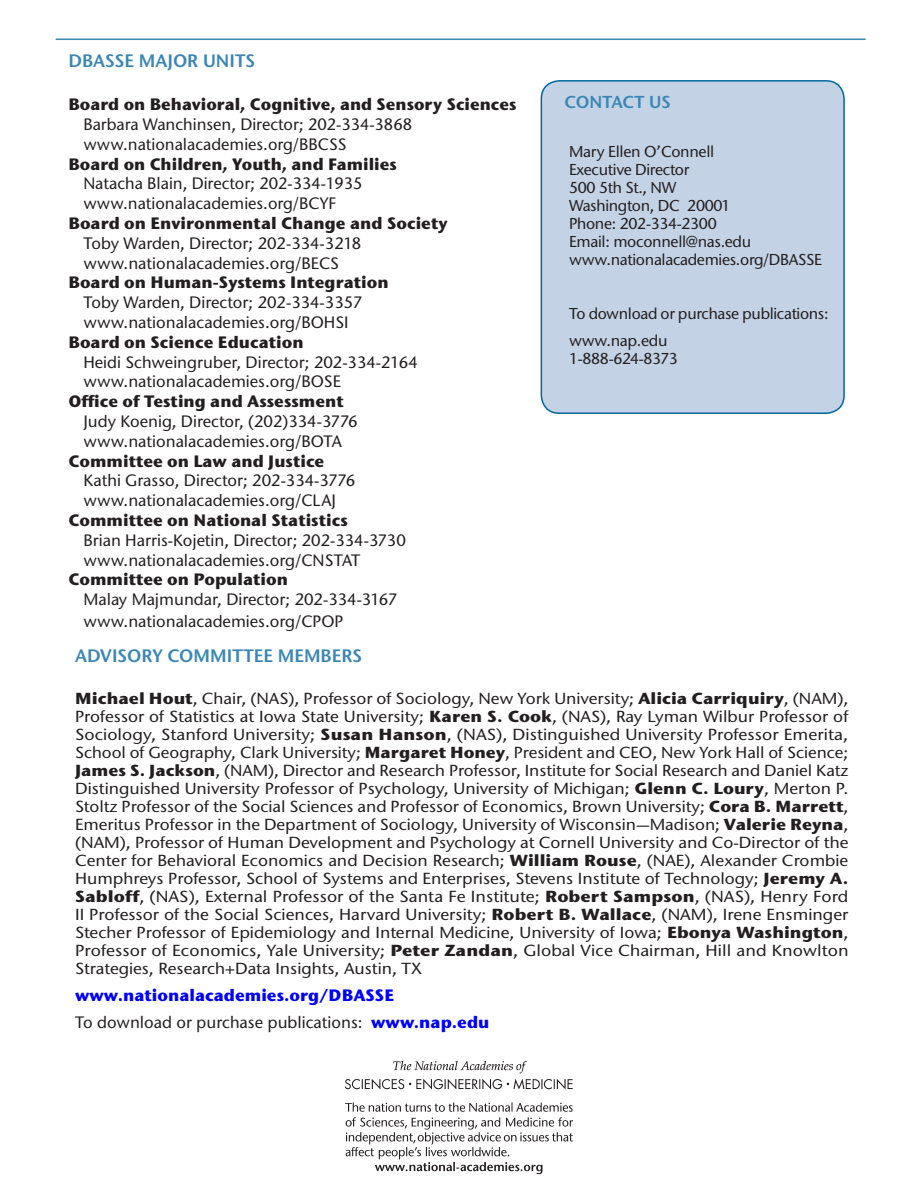
<style>
.page{position:relative;width:918px;height:1188px;background:#fff}
.page>*{position:absolute;margin:0;border:0;box-sizing:border-box;transform-origin:0 0}
.A_Head{font:600 18px "Stone Sans ITC Pro";color:#3a86b4}
.A_Head-2{font:600 17.25px "Stone Sans ITC Pro";color:#3a86b4}
.body_text{font:500 16.5px/19.8px "Stone Sans ITC Std";color:#231f20}
.t1{font:700 16.5px "Stone Sans ITC Std";color:#231f20}
.body_text-2{font:700 16.5px "Stone Sans ITC Std";color:#00f}
.body_text-3{font:500 16.05px/18px "Stone Sans ITC Std";color:#231f20;text-align:justify;scale:1.07 1}
.Body_Text{font:500 15.75px/18px "Stone Sans ITC Std";letter-spacing:-.02em;color:#231f20}
.s1{font-weight:700}
.s2{font-weight:700;color:#00f}
</style>
<div class="page">
<img style="left:344px;top:1060px;width:230px;height:115px">
<hr style="left:56px;top:39px;width:810px;height:1px;background:#3a86b4">
<div style="left:541px;top:81px;width:303px;height:332px;background:#c4d2e6;border-radius:18px"></div>
<div style="left:541px;top:80px;width:304px;height:334px;border:2px solid #00679e;border-radius:18px"></div>
<p class="A_Head" style="left:68px;top:50px;width:188px">DBASSE MAJOR UNITS</p>
<p class="t1" style="left:68px;top:94px;width:450px">Board on Behavioral, Cognitive, and Sensory Sciences</p>
<p class="body_text" style="left:83px;top:114px;width:330px">Barbara Wanchinsen, Director; 202-334-3868 www.nationalacademies.org/BBCSS</p>
<p class="t1" style="left:68px;top:153px;width:330px">Board on Children, Youth, and Families</p>
<p class="body_text" style="left:83px;top:174px;width:281px">Natacha Blain, Director; 202-334-1935 www.nationalacademies.org/BCYF</p>
<p class="t1" style="left:68px;top:213px;width:381px">Board on Environmental Change and Society</p>
<p class="body_text" style="left:83px;top:233px;width:280px">Toby Warden, Director; 202-334-3218 www.nationalacademies.org/BECS</p>
<p class="t1" style="left:68px;top:272px;width:322px">Board on Human-Systems Integration</p>
<p class="body_text" style="left:83px;top:292px;width:280px">Toby Warden, Director; 202-334-3357 www.nationalacademies.org/BOHSI</p>
<p class="t1" style="left:68px;top:331px;width:237px">Board on Science Education</p>
<p class="body_text" style="left:83px;top:352px;width:336px">Heidi Schweingruber, Director; 202-334-2164 www.nationalacademies.org/BOSE</p>
<p class="t1" style="left:68px;top:391px;width:277px">Office of Testing and Assessment</p>
<p class="body_text" style="left:83px;top:411px;width:276px">Judy Koenig, Director, (202)334-3776 www.nationalacademies.org/BOTA</p>
<p class="t1" style="left:68px;top:450px;width:257px">Committee on Law and Justice</p>
<p class="body_text" style="left:83px;top:471px;width:273px">Kathi Grasso, Director; 202-334-3776 www.nationalacademies.org/CLAJ</p>
<p class="t1" style="left:68px;top:510px;width:281px">Committee on National Statistics</p>
<p class="body_text" style="left:83px;top:530px;width:324px">Brian Harris-Kojetin, Director; 202-334-3730 www.nationalacademies.org/CNSTAT</p>
<p class="t1" style="left:68px;top:569px;width:221px">Committee on Population</p>
<p class="body_text" style="left:83px;top:589px;width:315px;line-height:21.6px">Malay Majmundar, Director; 202-334-3167 www.nationalacademies.org/CPOP</p>
<p class="A_Head" style="left:75px;top:645px;width:289px">ADVISORY COMMITTEE MEMBERS</p>
<p class="body_text-3" style="left:75px;top:689px;width:724px"><span class="s1">Michael Hout</span>, Chair, (NAS), Professor of Sociology, New York University; <span class="s1">Alicia Carriquiry</span>, (NAM), Professor of Statistics at Iowa State University; <span class="s1">Karen S. Cook</span>, (NAS), Ray Lyman Wilbur Professor of Sociology, Stanford University; <span class="s1">Susan Hanson</span>, (NAS), Distinguished University Professor Emerita, School of Geography, Clark University; <span class="s1">Margaret Honey</span>, President and CEO, New York Hall of Science; <span class="s1">James S. Jackson</span>, (NAM), Director and Research Professor, Institute for Social Research and Daniel Katz Distinguished University Professor of Psychology, University of Michigan; <span class="s1">Glenn C. Loury</span>, Merton P.<br>Stoltz Professor of the Social Sciences and Professor of Economics, Brown University; <span class="s1">Cora B. Marrett</span>, Emeritus Professor in the Department of Sociology, University of Wisconsin—Madison; <span class="s1">Valerie Reyna</span>, (NAM), Professor of Human Development and Psychology at Cornell University and Co-Director of the Center for Behavioral Economics and Decision Research; <span class="s1">William Rouse</span>, (NAE), Alexander Crombie Humphreys Professor, School of Systems and Enterprises, Stevens Institute of Technology; <span class="s1">Jeremy A.<br>Sabloff</span>, (NAS), External Professor of the Santa Fe Institute; <span class="s1">Robert Sampson</span>, (NAS), Henry Ford II Professor of the Social Sciences, Harvard University; <span class="s1">Robert B. Wallace</span>, (NAM), Irene Ensminger Stecher Professor of Epidemiology and Internal Medicine, University of Iowa; <span class="s1">Ebonya Washington</span>, Professor of Economics, Yale University; <span class="s1">Peter Zandan</span>, Global Vice Chairman, Hill and Knowlton Strategies, Research+Data Insights, Austin, TX</p>
<p class="body_text-2" style="left:75px;top:984px;width:321px">www.nationalacademies.org/DBASSE</p>
<p class="body_text" style="left:75px;top:1012px;width:416px">To download or purchase publications: <span class="s2">www.nap.edu</span></p>
<p class="A_Head-2" style="left:565px;top:91px;width:108px">CONTACT US</p>
<p class="Body_Text" style="left:569px;top:143px;width:255px">Mary Ellen O’Connell<br>Executive Director<br>500 5th St., NW<br>Washington, DC 20001<br>Phone: 202-334-2300<br>Email: moconnell@nas.edu www.nationalacademies.org/DBASSE</p>
<p class="Body_Text" style="left:569px;top:305px;width:261px">To download or purchase publications:</p>
<p class="Body_Text" style="left:569px;top:332px;width:110px">www.nap.edu<br>1-888-624-8373</p>
</div>
